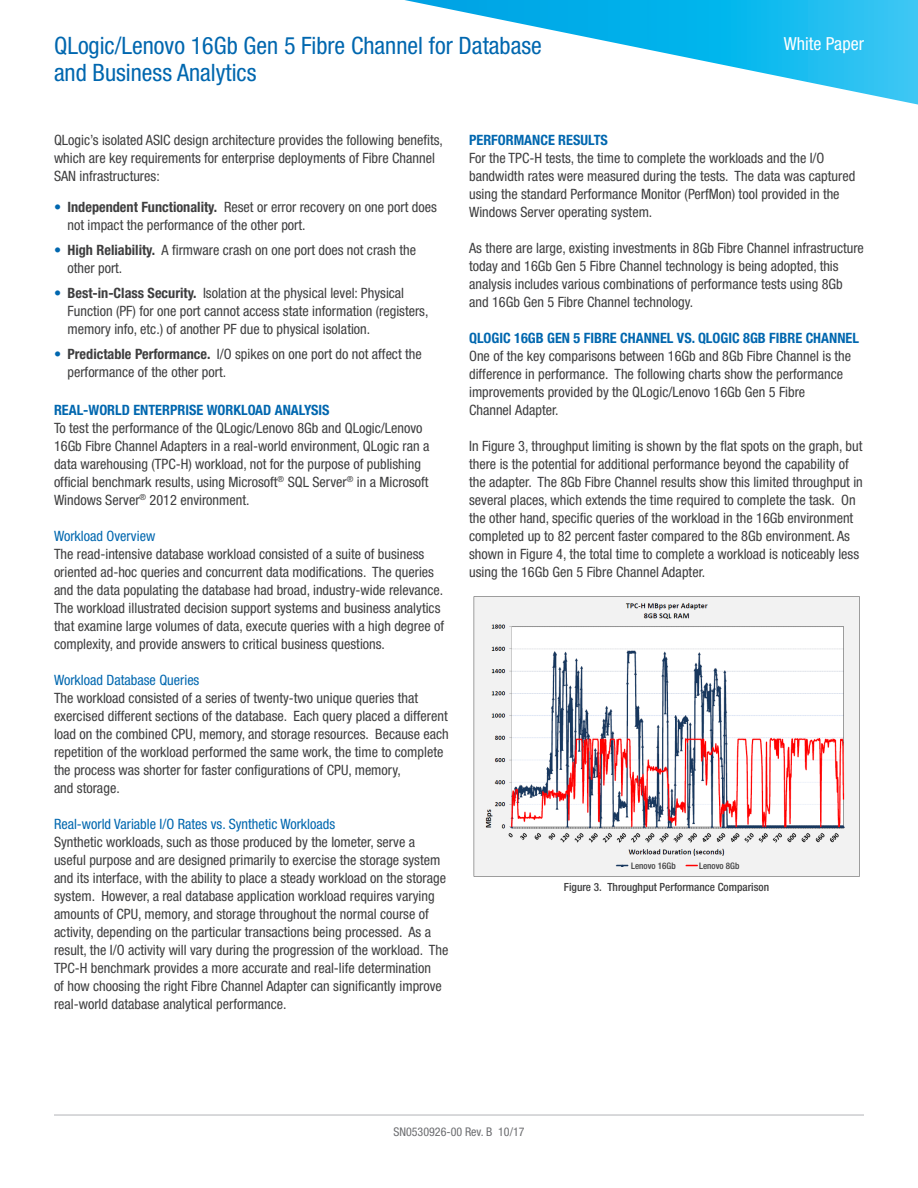
<style>
.page{position:relative;width:918px;height:1188px;background:#fff}
.page>*{position:absolute;margin:0;border:0;box-sizing:border-box;transform-origin:0 0}
.t1{font:condensed 24px "Helvetica Neue LT Std";color:#0067af}
.t2{font:condensed 18px "Helvetica Neue LT Std";color:#fff}
.B1SH_Body1withSubHea{font:condensed 14.25px/18px "Helvetica Neue LT Std";color:#3e3e3f}
.B1H_Body1withHeader{font:condensed 14.25px/18px "Helvetica Neue LT Std";color:#3e3e3f}
.B1_Body1{font:condensed 14.25px/18px "Helvetica Neue LT Std";color:#3e3e3f}
.t3{font:condensed 12px "Helvetica Neue LT Std";color:#6c6d70}
.FC_FigureCaption{font:500 condensed 11.25px "Helvetica Neue LT Std";color:#3e3e3f}
.FC_FigureCaption-2{font:500 condensed 9px "Helvetica Neue LT Std";color:#3e3e3f}
.s1{color:#0067af}
.s2{font-weight:700}
.s3{font-weight:700;color:#0067af}
</style>
<div class="page">
<svg style="left:405px;top:0;width:513px;height:105px"></svg>
<hr style="left:54px;top:1115px;width:810px;height:1px;background:#b2b3b7">
<img style="left:473px;top:596px;width:387px;height:280px">
<h1 class="t1" style="left:54px;top:31px;width:489px">QLogic/Lenovo 16Gb Gen 5 Fibre Channel for Database</h1>
<p class="t2" style="left:784px;top:33px;width:82px">White Paper</p>
<h1 class="t1" style="left:54px;top:58px;width:204px">and Business Analytics</h1>
<p class="B1_Body1" style="left:54px;top:131px;width:391px">QLogic’s isolated ASIC design architecture provides the following benefits, which are key requirements for enterprise deployments of Fibre Channel<br>SAN infrastructures:</p>
<p class="B1SH_Body1withSubHea" style="left:68px;top:198px;width:371px;text-indent:-14px"><span class="s1">•</span> <span class="s2">Independent Functionality.</span> Reset or error recovery on one port does not impact the performance of the other port.</p>
<p class="B1SH_Body1withSubHea" style="left:68px;top:241px;width:350px;text-indent:-14px"><span class="s1">•</span> <span class="s2">High Reliability.</span> A firmware crash on one port does not crash the other port.</p>
<p class="B1SH_Body1withSubHea" style="left:68px;top:284px;width:363px;text-indent:-14px"><span class="s1">•</span> <span class="s2">Best-in-Class Security.</span> Isolation at the physical level: Physical<br>Function (PF) for one port cannot access state information (registers, memory info, etc.) of another PF due to physical isolation.</p>
<p class="B1SH_Body1withSubHea" style="left:68px;top:345px;width:356px;text-indent:-14px"><span class="s1">•</span> <span class="s2">Predictable Performance.</span> I/O spikes on one port do not affect the performance of the other port.</p>
<p class="B1H_Body1withHeader" style="left:54px;top:401px;width:377px"><span class="s3">REAL-WORLD ENTERPRISE WORKLOAD ANALYSIS<br></span>To test the performance of the QLogic/Lenovo 8Gb and QLogic/Lenovo 16Gb Fibre Channel Adapters in a real-world environment, QLogic ran a data warehousing (TPC-H) workload, not for the purpose of publishing official benchmark results, using Microsoft<sup>®</sup> SQL Server<sup>®</sup> in a Microsoft Windows Server<sup>®</sup> 2012 environment.</p>
<p class="B1SH_Body1withSubHea" style="left:54px;top:527px;width:392px"><span class="s1">Workload Overview<br></span>The read-intensive database workload consisted of a suite of business oriented ad-hoc queries and concurrent data modifications. The queries and the data populating the database had broad, industry-wide relevance.<br>The workload illustrated decision support systems and business analytics that examine large volumes of data, execute queries with a high degree of complexity, and provide answers to critical business questions.</p>
<p class="B1SH_Body1withSubHea" style="left:54px;top:671px;width:396px"><span class="s1">Workload Database Queries<br></span>The workload consisted of a series of twenty-two unique queries that exercised different sections of the database. Each query placed a different load on the combined CPU, memory, and storage resources. Because each repetition of the workload performed the same work, the time to complete the process was shorter for faster configurations of CPU, memory,<br>and storage.</p>
<p class="B1SH_Body1withSubHea" style="left:54px;top:815px;width:396px"><span class="s1">Real-world Variable I/O Rates vs. Synthetic Workloads<br></span>Synthetic workloads, such as those produced by the Iometer, serve a useful purpose and are designed primarily to exercise the storage system and its interface, with the ability to place a steady workload on the storage system. However, a real database application workload requires varying amounts of CPU, memory, and storage throughout the normal course of activity, depending on the particular transactions being processed. As a result, the I/O activity will vary during the progression of the workload. The TPC-H benchmark provides a more accurate and real-life determination<br>of how choosing the right Fibre Channel Adapter can significantly improve real-world database analytical performance.</p>
<p class="B1H_Body1withHeader" style="left:469px;top:131px;width:388px"><span class="s3">PERFORMANCE RESULTS<br></span>For the TPC-H tests, the time to complete the workloads and the I/O bandwidth rates were measured during the tests. The data was captured using the standard Performance Monitor (PerfMon) tool provided in the Windows Server operating system.</p>
<p class="B1_Body1" style="left:469px;top:239px;width:396px">As there are large, existing investments in 8Gb Fibre Channel infrastructure today and 16Gb Gen 5 Fibre Channel technology is being adopted, this analysis includes various combinations of performance tests using 8Gb and 16Gb Gen 5 Fibre Channel technology.</p>
<p class="B1H_Body1withHeader" style="left:469px;top:329px;width:391px"><span class="s3">QLOGIC 16GB GEN 5 FIBRE CHANNEL VS. QLOGIC 8GB FIBRE CHANNEL </span>One of the key comparisons between 16Gb and 8Gb Fibre Channel is the difference in performance. The following charts show the performance improvements provided by the QLogic/Lenovo 16Gb Gen 5 Fibre<br>Channel Adapter.</p>
<p class="B1H_Body1withHeader" style="left:469px;top:437px;width:395px">In Figure 3, throughput limiting is shown by the flat spots on the graph, but there is the potential for additional performance beyond the capability of the adapter. The 8Gb Fibre Channel results show this limited throughput in several places, which extends the time required to complete the task. On the other hand, specific queries of the workload in the 16Gb environment completed up to 82 percent faster compared to the 8Gb environment. As shown in Figure 4, the total time to complete a workload is noticeably less using the 16Gb Gen 5 Fibre Channel Adapter.</p>
<p class="FC_FigureCaption-2" style="left:631px;top:860px;width:46px">Lenovo 16Gb</p>
<p class="FC_FigureCaption-2" style="left:699px;top:860px;width:42px">Lenovo 8Gb</p>
<p class="FC_FigureCaption" style="left:564px;top:880px;width:207px">Figure 3. Throughput Performance Comparison</p>
<p class="t3" style="left:393px;top:1125px;width:133px">SN0530926-00 Rev. B 10/17</p>
</div>
